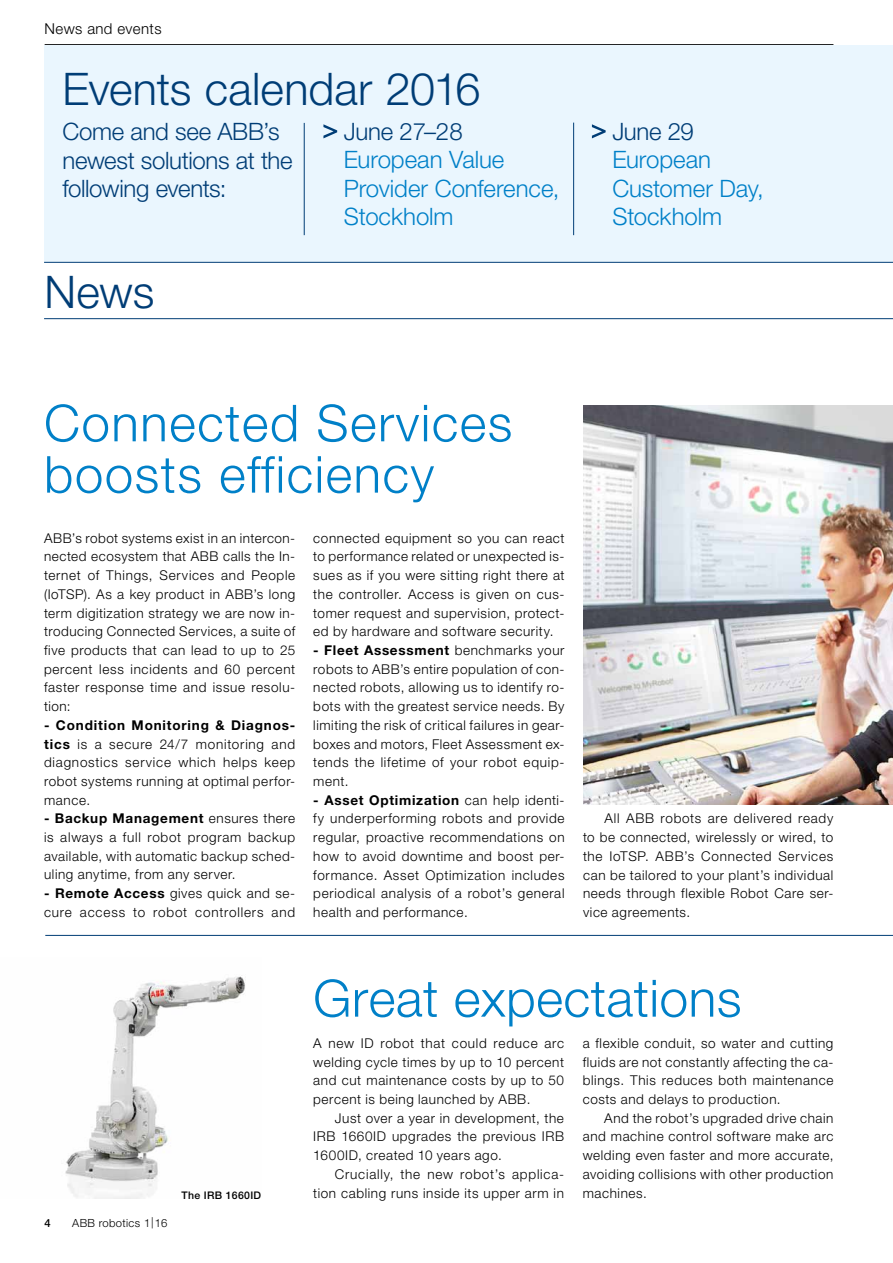
<style>
.page{position:relative;width:893px;height:1263px;background:#fff}
.page>*{position:absolute;margin:0;border:0;box-sizing:border-box;transform-origin:0 0}
.t1{font:300 51.45px "Helvetica Neue LT Pro";letter-spacing:.01em;color:#0080c8}
.t2{font:300 51px/51.3px "Helvetica Neue LT Pro";letter-spacing:.03em;color:#0080c8}
.t3{font:300 45px "Helvetica Neue LT Pro";color:#003d76}
.t4{font:300 24px/28.5px "Helvetica Neue LT Pro";letter-spacing:-.005em;color:#0080c8}
.t5{font:300 24px/28.5px "Helvetica Neue LT Pro";letter-spacing:-.015em;color:#003d76}
.t6{font:300 15px "Helvetica Neue LT Pro";letter-spacing:.025em;color:#000}
.t7{font:300 13.5px/18.8px "Helvetica Neue LT Pro";letter-spacing:.045em;color:#000;text-align:justify}
.t8{font:300 11.25px "Helvetica Neue LT Pro";letter-spacing:.03em;color:#000}
.t9{font:500 11.25px "Helvetica Neue LT Pro";color:#000}
.t10{font:500 10.5px "Helvetica Neue LT Pro";letter-spacing:.03em;color:#000}
.s1{font-weight:700}
</style>
<div class="page">
<hr style="left:45px;top:44px;width:788px;height:1px;background:#000">
<img style="left:65px;top:975px;width:180px;height:223px">
<img style="left:583px;top:405px;width:310px;height:399px">
<hr style="left:45px;top:935px;width:848px;height:1px;background:#003d76">
<div style="left:45px;top:45px;width:848px;height:217px;background:#eaf6fe"></div>
<hr style="left:44px;top:262px;width:849px;height:1px;background:#003d76">
<hr style="left:304px;top:123px;width:1px;height:112px;background:#003d76">
<hr style="left:573px;top:123px;width:1px;height:112px;background:#003d76">
<svg style="left:323px;top:124px;width:14px;height:14px"></svg>
<svg style="left:592px;top:124px;width:14px;height:14px"></svg>
<hr style="left:44px;top:318px;width:849px;height:1px;background:#003d76">
<p class="t6" style="left:45px;top:20px;width:118px">News and events</p>
<h3 class="t3" style="left:63px;top:61px;width:420px">Events calendar 2016</h3>
<h3 class="t5" style="left:63px;top:117px;width:232px">Come and see ABB’s newest solutions at the following events:</h3>
<h3 class="t5" style="left:344px;top:116px;width:120px">June 27–28</h3>
<h3 class="t4" style="left:344px;top:145px;width:217px">European Value<br>Provider Conference,<br>Stockholm</h3>
<h3 class="t3" style="left:45px;top:265px;width:111px">News</h3>
<h3 class="t5" style="left:612px;top:116px;width:83px">June 29</h3>
<h3 class="t4" style="left:612px;top:145px;width:153px">European<br>Customer Day,<br>Stockholm</h3>
<h2 class="t2" style="left:44px;top:396px;width:470px">Connected Services boosts efficiency</h2>
<p class="t7" style="left:44px;top:528px;width:253px">ABB’s robot systems exist in an intercon&shy;nected ecosystem that ABB calls the In&shy;ternet of Things, Services and People (IoTSP). As a key product in ABB’s long term digitization strategy we are now in&shy;troducing Connected Services, a suite of five products that can lead to up to 25 percent less incidents and 60 percent faster response time and issue resolu&shy;tion:</p>
<p class="t7" style="left:44px;top:715px;width:253px"><span class="s1">- Condition Monitoring &amp; Diagnos&shy;tics</span> is a secure 24/7 monitoring and diagnostics service which helps keep robot systems running at optimal perfor&shy;mance.</p>
<p class="t7" style="left:44px;top:809px;width:253px"><span class="s1">- Backup Management</span> ensures there is always a full robot program backup available, with automatic backup sched&shy;uling anytime, from any server.</p>
<p class="t7" style="left:44px;top:884px;width:253px"><span class="s1">- Remote Access</span> gives quick and se&shy;cure access to robot controllers and</p>
<p class="t7" style="left:313px;top:528px;width:253px">connected equipment so you can react to performance related or unexpected is&shy;sues as if you were sitting right there at the controller. Access is given on cus&shy;tomer request and supervision, protect&shy;ed by hardware and software security.</p>
<p class="t7" style="left:313px;top:640px;width:253px"><span class="s1">- Fleet Assessment</span> benchmarks your robots to ABB’s entire population of con&shy;nected robots, allowing us to identify ro&shy;bots with the greatest service needs. By limiting the risk of critical failures in gear&shy;boxes and motors, Fleet Assessment ex&shy;tends the lifetime of your robot equip&shy;ment.</p>
<p class="t7" style="left:313px;top:790px;width:253px"><span class="s1">- Asset Optimization</span> can help identi&shy;fy underperforming robots and provide regular, proactive recommendations on how to avoid downtime and boost per&shy;formance. Asset Optimization includes periodical analysis of a robot’s general health and performance.</p>
<p class="t7" style="left:583px;top:809px;width:252px;text-indent:22px">All ABB robots are delivered ready to be connected, wirelessly or wired, to the IoTSP. ABB’s Connected Services can be tailored to your plant’s individual needs through flexible Robot Care ser&shy;vice agreements.</p>
<p class="t9" style="left:45px;top:1216px;width:8px">4</p>
<p class="t8" style="left:72px;top:1216px;width:96px">ABB robotics 1|16</p>
<p class="t10" style="left:182px;top:1189px;width:81px">The IRB 1660ID</p>
<h1 class="t1" style="left:313px;top:967px;width:430px">Great expectations</h1>
<p class="t7" style="left:313px;top:1033px;width:252px">A new ID robot that could reduce arc welding cycle times by up to 10 percent and cut maintenance costs by up to 50 percent is being launched by ABB.</p>
<p class="t7" style="left:313px;top:1108px;width:252px;text-indent:22px">Just over a year in development, the IRB 1660ID upgrades the previous IRB 1600ID, created 10 years ago.</p>
<p class="t7" style="left:313px;top:1164px;width:252px;text-align:right">Crucially, the new robot’s applica&shy;tion cabling runs inside its upper arm in</p>
<p class="t7" style="left:583px;top:1033px;width:252px">a flexible conduit, so water and cutting fluids are not constantly affecting the ca&shy;blings. This reduces both maintenance costs and delays to production.</p>
<p class="t7" style="left:583px;top:1108px;width:252px;text-indent:22px">And the robot’s upgraded drive chain and machine control software make arc welding even faster and more accurate, avoiding collisions with other production machines.</p>
</div>
